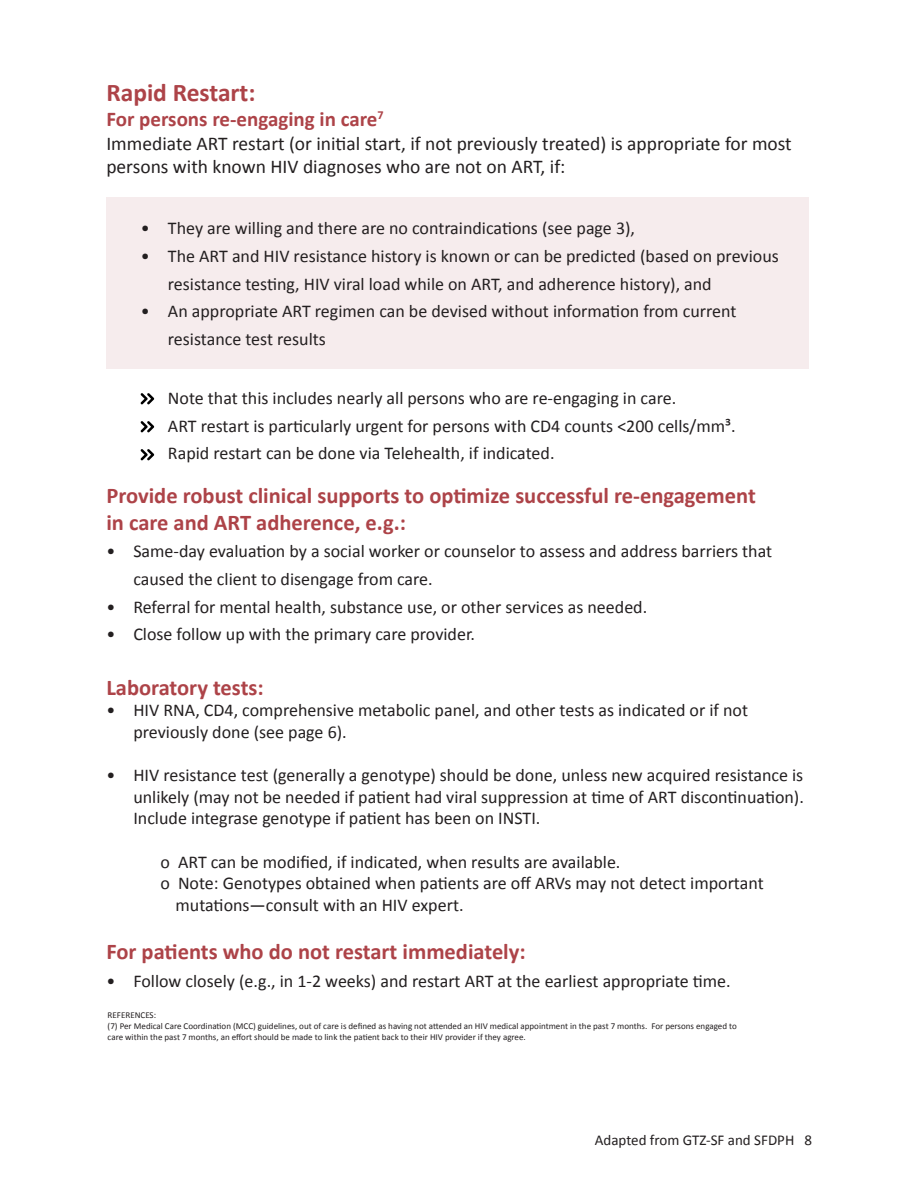
<style>
.page{position:relative;width:918px;height:1188px;background:#fff}
.page>*{position:absolute;margin:0;border:0;box-sizing:border-box;transform-origin:0 0}
.t1{font:700 25.5px "Calibri";color:#ad4348}
.t2{font:700 22.5px/27px "Calibri";color:#ad4348}
.t3{font:700 21px "Calibri";color:#ad4348}
.t4{font:19.5px/23.4px "Calibri";color:#231f20}
.t5{font:18px/21.6px "Calibri";color:#231f20}
.t6{font:15px "Calibri";color:#231f20}
.t7{font:9px/10.8px "Calibri";color:#231f20}
</style>
<div class="page">
<div style="left:106px;top:197px;width:703px;height:172px;background:#f6eced"></div>
<svg style="left:141px;top:393px;width:13px;height:11px"></svg>
<svg style="left:141px;top:421px;width:13px;height:11px"></svg>
<svg style="left:141px;top:449px;width:13px;height:11px"></svg>
<p class="t1" style="left:106px;top:74px;width:151px">Rapid Restart:</p>
<p class="t3" style="left:106px;top:104px;width:279px">For persons re-engaging in care<sup>7</sup></p>
<p class="t4" style="left:106px;top:131px;width:687px">Immediate ART restart (or initial start, if not previously treated) is appropriate for most persons with known HIV diagnoses who are not on ART, if:</p>
<p class="t5" style="left:141px;top:218px;width:496px">• They are willing and there are no contraindications (see page 3),</p>
<p class="t5" style="left:168px;top:242px;width:612px;line-height:27.6px;text-indent:-27px">• The ART and HIV resistance history is known or can be predicted (based on previous resistance testing, HIV viral load while on ART, and adherence history), and</p>
<p class="t5" style="left:168px;top:297px;width:570px;line-height:27.6px;text-indent:-27px">• An appropriate ART regimen can be devised without information from current resistance test results</p>
<p class="t5" style="left:168px;top:388px;width:510px">Note that this includes nearly all persons who are re-engaging in care.</p>
<p class="t5" style="left:168px;top:415px;width:569px">ART restart is particularly urgent for persons with CD4 counts &lt;200 cells/mm³.</p>
<p class="t5" style="left:168px;top:443px;width:388px">Rapid restart can be done via Telehealth, if indicated.</p>
<p class="t2" style="left:106px;top:481px;width:651px">Provide robust clinical supports to optimize successful re-engagement in care and ART adherence, e.g.:</p>
<p class="t5" style="left:133px;top:538px;width:640px;line-height:27.6px;text-indent:-27px">• Same-day evaluation by a social worker or counselor to assess and address barriers that caused the client to disengage from care.</p>
<p class="t5" style="left:106px;top:596px;width:542px">• Referral for mental health, substance use, or other services as needed.</p>
<p class="t5" style="left:106px;top:624px;width:370px">• Close follow up with the primary care provider.</p>
<p class="t2" style="left:106px;top:673px;width:159px">Laboratory tests:</p>
<p class="t5" style="left:133px;top:700px;width:616px;text-indent:-27px">• HIV RNA, CD4, comprehensive metabolic panel, and other tests as indicated or if not previously done (see page 6).</p>
<p class="t5" style="left:133px;top:765px;width:672px;text-align:justify;text-indent:-27px">• HIV resistance test (generally a genotype) should be done, unless new acquired resistance is unlikely (may not be needed if patient had viral suppression at time of ART discontinuation).<br>Include integrase genotype if patient has been on INSTI.</p>
<p class="t5" style="left:160px;top:851px;width:462px">o ART can be modified, if indicated, when results are available.</p>
<p class="t5" style="left:176px;top:873px;width:590px;text-indent:-15px">o Note: Genotypes obtained when patients are off ARVs may not detect important mutations—consult with an HIV expert.</p>
<p class="t2" style="left:106px;top:938px;width:421px">For patients who do not restart immediately:</p>
<p class="t5" style="left:106px;top:970px;width:626px">• Follow closely (e.g., in 1-2 weeks) and restart ART at the earliest appropriate time.</p>
<p class="t7" style="left:108px;top:1010px;width:50px">REFERENCES:</p>
<p class="t7" style="left:108px;top:1020px;width:631px">(7) Per Medical Care Coordination (MCC) guidelines, out of care is defined as having not attended an HIV medical appointment in the past 7 months. For persons engaged to care within the past 7 months, an effort should be made to link the patient back to their HIV provider if they agree.</p>
<p class="t6" style="left:595px;top:1131px;width:219px">Adapted from GTZ-SF and SFDPH 8</p>
</div>
